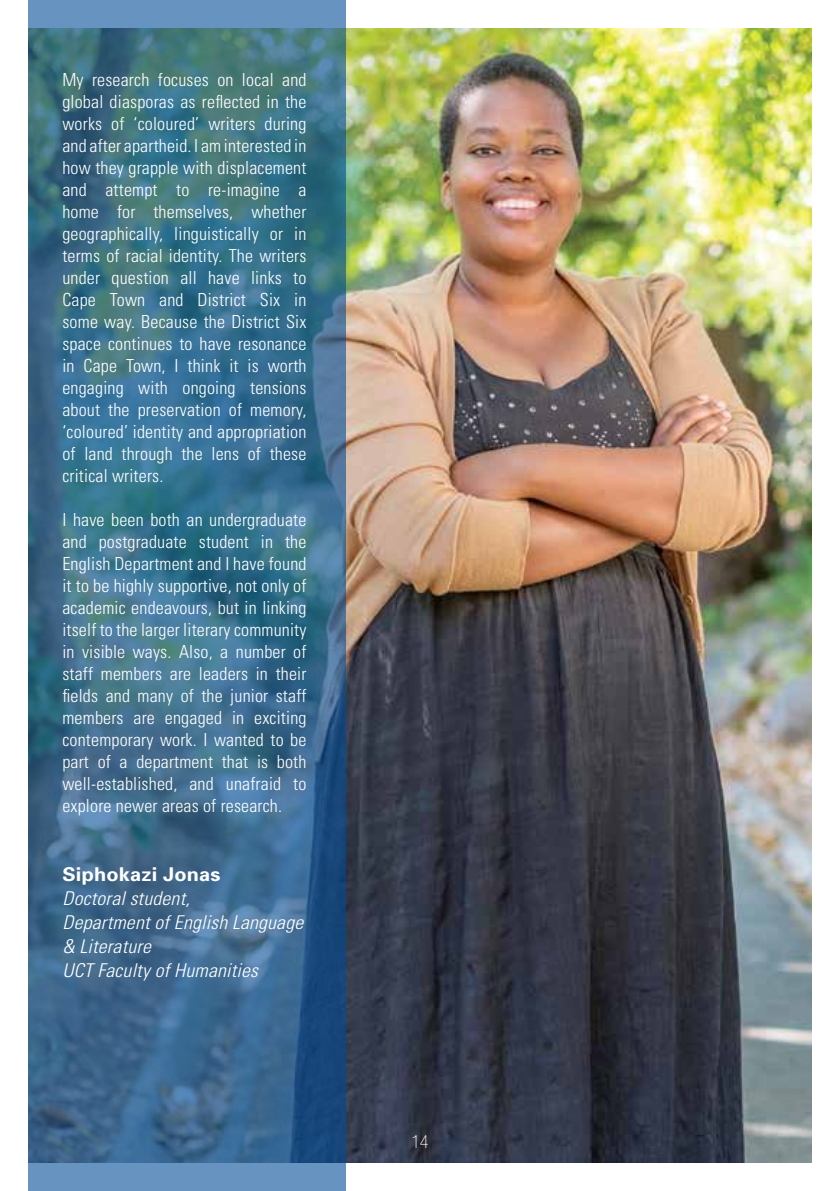
<style>
.page{position:relative;width:840px;height:1191px;background:#fff}
.page>*{position:absolute;margin:0;border:0;box-sizing:border-box;transform-origin:0 0}
.t1{font:italic 300 condensed 19px/24px "Univers";letter-spacing:.01em;color:#fff;scale:1.05 1}
.t2{font:700 19px "Univers";letter-spacing:.01em;color:#fff;scale:1.05 1}
.t3{font:300 condensed 18px/22px "Univers";letter-spacing:.01em;color:#fff;text-align:justify}
.t4{font:100 condensed 18px "Helvetica Neue";color:#fff}
</style>
<div class="page">
<img style="left:346px;top:28px;width:465px;height:1134px">
<svg style="left:28px;top:1px;width:318px;height:1190px;background:#3c6e8c"></svg>
<p class="t3" style="left:62px;top:69px;width:245px">My research focuses on local and global diasporas as reflected in the works of ‘coloured’ writers during and after apartheid. I am interested in how they grapple with displacement and attempt to re-imagine a home for themselves, whether geographically, linguistically or in terms of racial identity. The writers under question all have links to Cape Town and District Six in some way. Because the District Six space continues to have resonance in Cape Town, I think it is worth engaging with ongoing tensions about the preservation of memory, ‘coloured’ identity and appropriation of land through the lens of these critical writers.</p>
<p class="t3" style="left:62px;top:509px;width:245px">I have been both an undergraduate and postgraduate student in the English Department and I have found it to be highly supportive, not only of academic endeavours, but in linking itself to the larger literary community in visible ways. Also, a number of staff members are leaders in their fields and many of the junior staff members are engaged in exciting contemporary work. I wanted to be part of a department that is both well-established, and unafraid to explore newer areas of research.</p>
<p class="t2" style="left:62px;top:861px;width:152px">Siphokazi Jonas</p>
<p class="t1" style="left:62px;top:886px;width:231px">Doctoral student,<br>Department of English Language &amp; Literature<br>UCT Faculty of Humanities</p>
<p class="t4" style="left:411px;top:1131px;width:19px">14</p>
</div>
